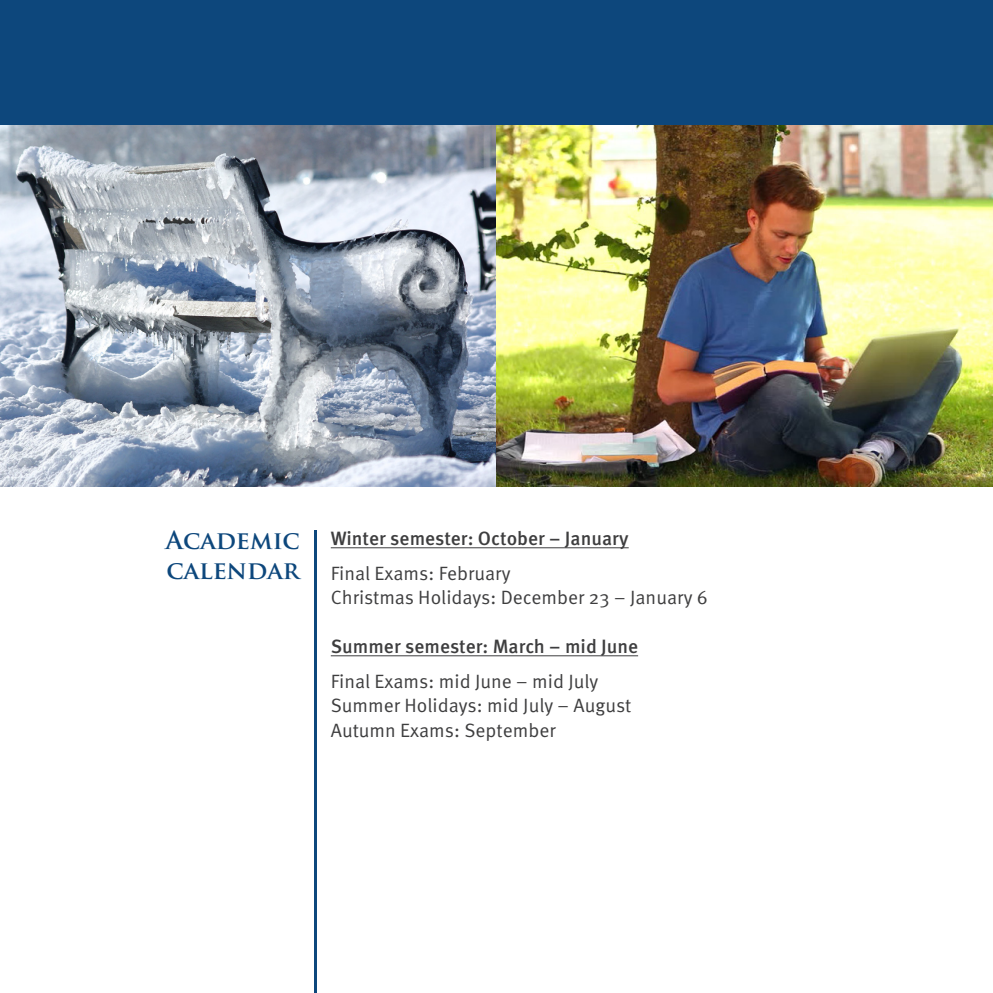
<style>
.page{position:relative;width:993px;height:993px;background:#fff}
.page>*{position:absolute;margin:0;border:0;box-sizing:border-box;transform-origin:0 0}
.Paragraph_Style_1{font:700 24.5px/29.8px "Trajan Pro";color:#0d477c}
.t1{font:19.25px "Meta Pro";color:#3e3e3f}
.t2{font:500 19.25px "Meta Pro";color:#3e3e3f}
</style>
<div class="page">
<img style="left:0;top:124px;width:992px;height:362px">
<hr style="left:314px;top:530px;width:2px;height:462px;background:#0d477c">
<hr style="left:331px;top:547px;width:297px;height:1px;background:#3e3e3f">
<hr style="left:331px;top:655px;width:307px;height:1px;background:#3e3e3f">
<div style="left:0;top:0;width:992px;height:124px;background:#0d477c"></div>
<p class="Paragraph_Style_1" style="left:166px;top:525px;width:135px">Academic calendar</p>
<p class="t2" style="left:331px;top:526px;width:299px">Winter semester: October – January</p>
<p class="t1" style="left:331px;top:560px;width:181px">Final Exams: February</p>
<p class="t1" style="left:331px;top:585px;width:378px">Christmas Holidays: December 23 – January 6</p>
<p class="t2" style="left:331px;top:634px;width:309px">Summer semester: March – mid June</p>
<p class="t1" style="left:331px;top:668px;width:269px">Final Exams: mid June – mid July</p>
<p class="t1" style="left:331px;top:693px;width:302px">Summer Holidays: mid July – August</p>
<p class="t1" style="left:331px;top:717px;width:226px">Autumn Exams: September</p>
</div>
